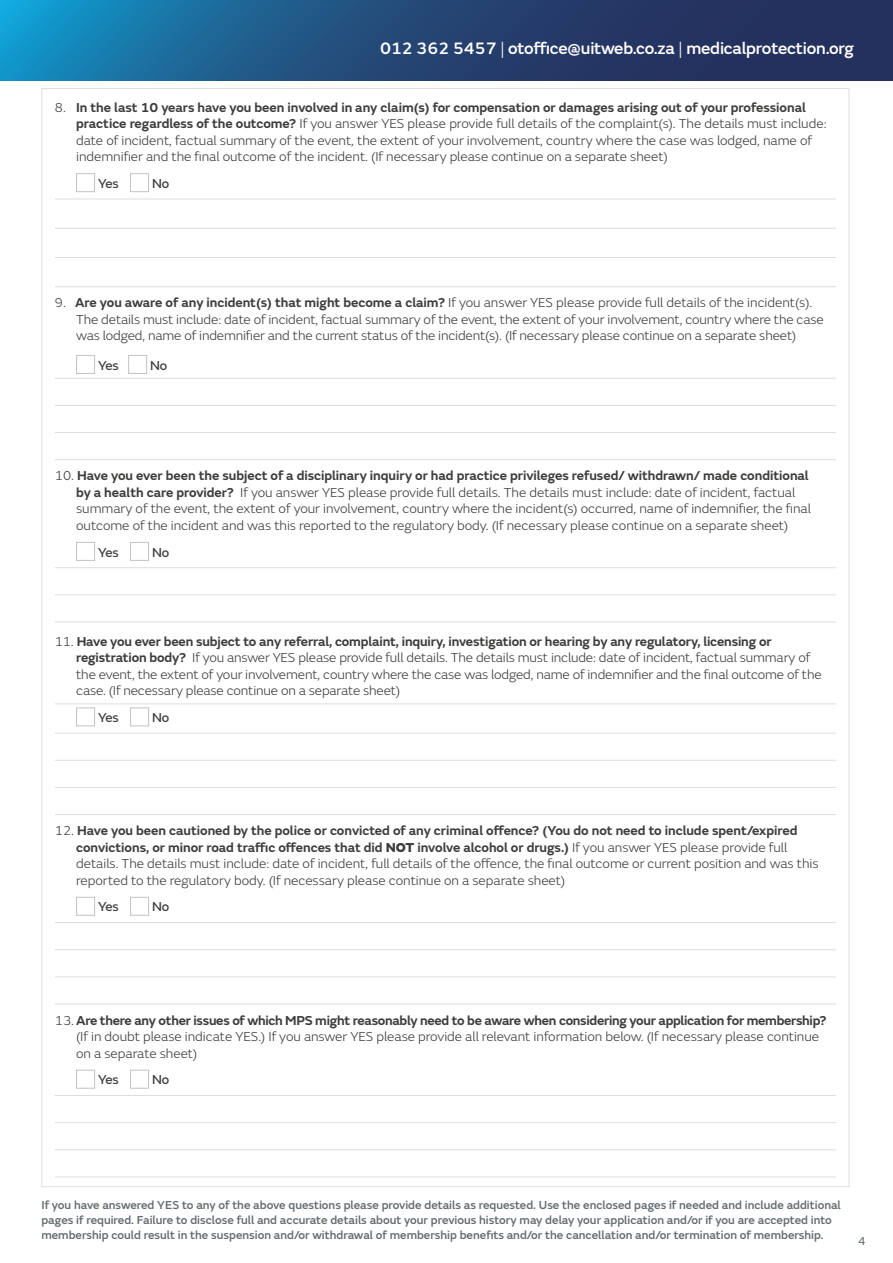
<style>
.page{position:relative;width:893px;height:1263px;background:#fff}
.page>*{position:absolute;margin:0;border:0;box-sizing:border-box;transform-origin:0 0}
.t1{font:500 17.25px "FS Emeric";letter-spacing:-.01em;color:#fff}
.t2{font:300 13.5px/16.5px "FS Emeric";color:#3c3c3b}
.t3{font:13.5px "FS Emeric Core";color:#3c3c3b}
.t4{font:13.5px "FS Emeric";color:#62696d}
.t5{font:500 12px/15px "FS Emeric";color:#62696d}
.t6{font:12px "FS Emeric";color:#62696d}
.s1{font-weight:300}
.s2{font-weight:600}
.s3{font-weight:800}
</style>
<div class="page">
<svg style="left:0;top:0;width:893px;height:81px;background:#204f7e"></svg>
<hr style="left:55px;top:199px;width:781px;height:1px;background:#dedede">
<hr style="left:55px;top:228px;width:781px;height:1px;background:#dedede">
<hr style="left:55px;top:257px;width:781px;height:1px;background:#dedede">
<hr style="left:55px;top:286px;width:781px;height:1px;background:#dedede">
<hr style="left:55px;top:378px;width:781px;height:1px;background:#dedede">
<hr style="left:55px;top:405px;width:781px;height:1px;background:#dedede">
<hr style="left:55px;top:432px;width:781px;height:1px;background:#dedede">
<hr style="left:55px;top:459px;width:781px;height:1px;background:#dedede">
<hr style="left:55px;top:567px;width:781px;height:1px;background:#dedede">
<hr style="left:55px;top:595px;width:781px;height:1px;background:#dedede">
<hr style="left:55px;top:622px;width:781px;height:1px;background:#dedede">
<hr style="left:55px;top:704px;width:781px;height:1px;background:#dedede">
<hr style="left:55px;top:733px;width:781px;height:1px;background:#dedede">
<hr style="left:55px;top:760px;width:781px;height:1px;background:#dedede">
<hr style="left:55px;top:787px;width:781px;height:1px;background:#dedede">
<hr style="left:55px;top:814px;width:781px;height:1px;background:#dedede">
<hr style="left:55px;top:922px;width:781px;height:1px;background:#dedede">
<hr style="left:55px;top:949px;width:781px;height:1px;background:#dedede">
<hr style="left:55px;top:976px;width:781px;height:1px;background:#dedede">
<hr style="left:55px;top:1004px;width:781px;height:1px;background:#dedede">
<hr style="left:55px;top:1095px;width:781px;height:1px;background:#dedede">
<hr style="left:55px;top:1122px;width:781px;height:1px;background:#dedede">
<hr style="left:55px;top:1149px;width:781px;height:1px;background:#dedede">
<hr style="left:55px;top:1177px;width:781px;height:1px;background:#dedede">
<div style="left:76px;top:173px;width:19px;height:19px;border:1px solid #c5c2c2"></div>
<div style="left:130px;top:173px;width:19px;height:19px;border:1px solid #c5c2c2"></div>
<div style="left:76px;top:355px;width:19px;height:19px;border:1px solid #c5c2c2"></div>
<div style="left:128px;top:355px;width:19px;height:19px;border:1px solid #c5c2c2"></div>
<div style="left:76px;top:542px;width:19px;height:19px;border:1px solid #c5c2c2"></div>
<div style="left:130px;top:542px;width:19px;height:19px;border:1px solid #c5c2c2"></div>
<div style="left:76px;top:707px;width:19px;height:19px;border:1px solid #c5c2c2"></div>
<div style="left:130px;top:707px;width:19px;height:19px;border:1px solid #c5c2c2"></div>
<div style="left:76px;top:897px;width:19px;height:19px;border:1px solid #c5c2c2"></div>
<div style="left:130px;top:897px;width:19px;height:19px;border:1px solid #c5c2c2"></div>
<div style="left:76px;top:1070px;width:19px;height:18px;border:1px solid #c5c2c2"></div>
<div style="left:130px;top:1070px;width:19px;height:18px;border:1px solid #c5c2c2"></div>
<p class="t1" style="left:592px;top:29px;width:262px">04 801 6088 | office@nzccp.co.nz</p>
<p class="t1" style="left:380px;top:36px;width:475px">012 362 5457 <span class="s1">|</span> otoffice@uitweb.co.za <span class="s1">|</span> medicalprotection.org</p>
<p class="t2" style="left:76px;top:98px;width:752px;text-indent:-21px">8. <span class="s2">In the last 10 years have you been involved in any claim(s) for compensation or damages arising out of your professional practice regardless of the outcome?</span> If you answer YES please provide full details of the complaint(s). The details must include: date of incident, factual summary of the event, the extent of your involvement, country where the case was lodged, name of indemnifier and the final outcome of the incident. (If necessary please continue on a separate sheet)</p>
<p class="t3" style="left:98px;top:173px;width:22px">Yes</p>
<p class="t3" style="left:152px;top:173px;width:19px">No</p>
<p class="t2" style="left:76px;top:294px;width:749px;text-indent:-21px">9. <span class="s2">Are you aware of any incident(s) that might become a claim?</span> If you answer YES please provide full details of the incident(s).<br>The details must include: date of incident, factual summary of the event, the extent of your involvement, country where the case was lodged, name of indemnifier and the current status of the incident(s). (If necessary please continue on a separate sheet)</p>
<p class="t3" style="left:98px;top:355px;width:22px">Yes</p>
<p class="t3" style="left:150px;top:355px;width:19px">No</p>
<p class="t2" style="left:76px;top:467px;width:736px;text-indent:-21px">10. <span class="s2">Have you ever been the subject of a disciplinary inquiry or had practice privileges refused/ withdrawn/ made conditional by a health care provider?</span> If you answer YES please provide full details. The details must include: date of incident, factual summary of the event, the extent of your involvement, country where the incident(s) occurred, name of indemnifier, the final outcome of the incident and was this reported to the regulatory body. (If necessary please continue on a separate sheet)</p>
<p class="t3" style="left:98px;top:542px;width:22px">Yes</p>
<p class="t3" style="left:152px;top:542px;width:19px">No</p>
<p class="t2" style="left:76px;top:632px;width:747px;text-indent:-21px">11. <span class="s2">Have you ever been subject to any referral, complaint, inquiry, investigation or hearing by any regulatory, licensing or registration body?</span> If you answer YES please provide full details. The details must include: date of incident, factual summary of the event, the extent of your involvement, country where the case was lodged, name of indemnifier and the final outcome of the case. (If necessary please continue on a separate sheet)</p>
<p class="t3" style="left:98px;top:708px;width:22px">Yes</p>
<p class="t3" style="left:152px;top:708px;width:19px">No</p>
<p class="t2" style="left:76px;top:822px;width:744px;text-indent:-21px">12. <span class="s2">Have you been cautioned by the police or convicted of any criminal offence? (You do not need to include spent/expired convictions, or minor road traffic offences that did</span> <span class="s3">NOT</span> <span class="s2">involve alcohol or drugs.)</span> If you answer YES please provide full details. The details must include: date of incident, full details of the offence, the final outcome or current position and was this reported to the regulatory body. (If necessary please continue on a separate sheet)</p>
<p class="t3" style="left:98px;top:897px;width:22px">Yes</p>
<p class="t3" style="left:152px;top:897px;width:19px">No</p>
<p class="t2" style="left:76px;top:1011px;width:752px;text-indent:-21px">13. <span class="s2">Are there any other issues of which MPS might reasonably need to be aware when considering your application for membership? </span>(If in doubt please indicate YES.) If you answer YES please provide all relevant information below. (If necessary please continue on a separate sheet)</p>
<p class="t3" style="left:98px;top:1070px;width:22px">Yes</p>
<p class="t3" style="left:152px;top:1070px;width:19px">No</p>
<p class="t5" style="left:41px;top:1196px;width:801px">If you have answered YES to any of the above questions please provide details as requested. Use the enclosed pages if needed and include additional pages if required. Failure to disclose full and accurate details about your previous history may delay your application and/or if you are accepted into membership could result in the suspension and/or withdrawal of membership benefits and/or the cancellation and/or termination of membership.</p>
<p class="t4" style="left:857px;top:1226px;width:10px">3</p>
<p class="t6" style="left:858px;top:1233px;width:9px">4</p>
</div>
